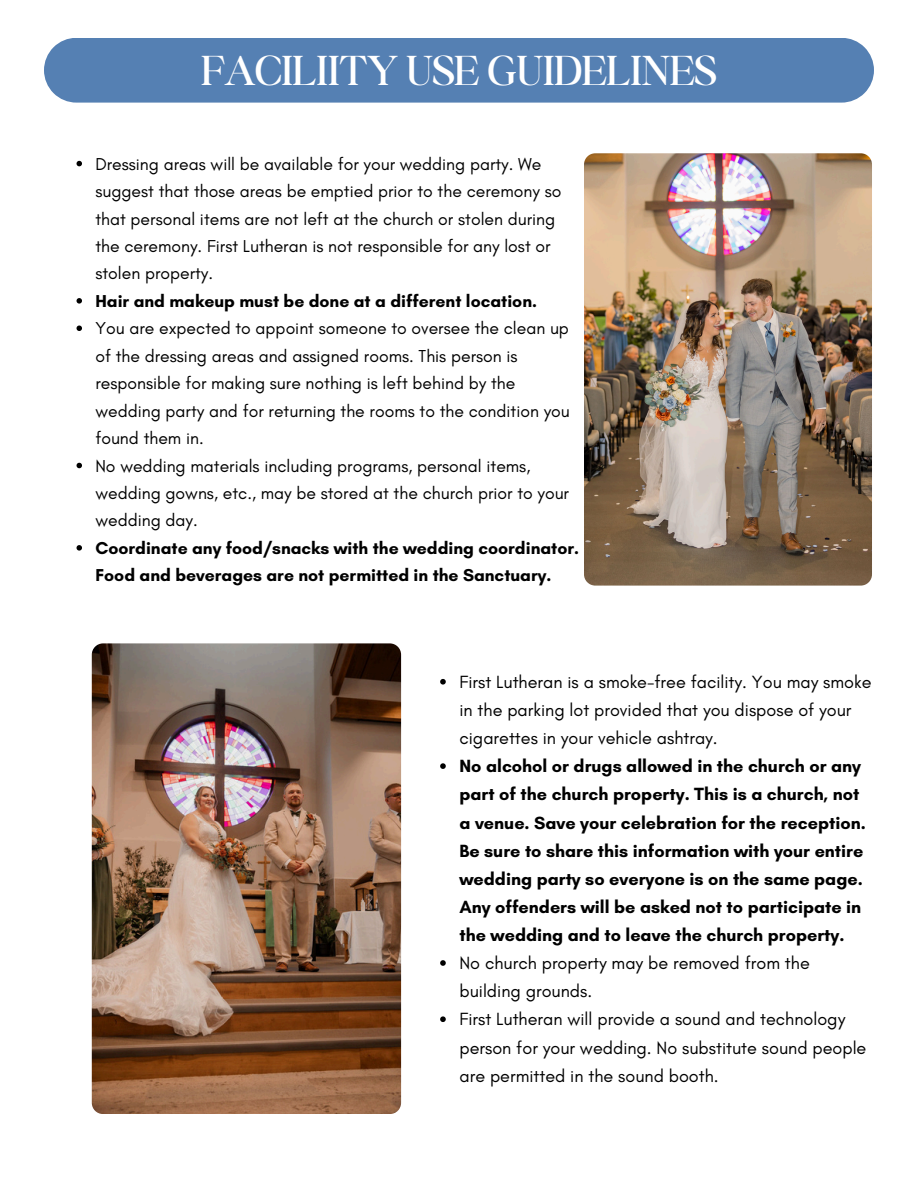
<style>
.page{position:relative;width:918px;height:1188px;background:#fff}
.page>*{position:absolute;margin:0;border:0;box-sizing:border-box;transform-origin:0 0}
.t1{font:300 45px "Boston Angel";color:#fff}
.t2{font:18px/28.2px "Glacial Indifference";color:#000}
.t3{font:700 18px/28.2px "Glacial Indifference";color:#000}
.t4{font:17.55px/27.5px "Glacial Indifference";color:#000}
.t5{font:700 17.55px/27.5px "Glacial Indifference";color:#000}
</style>
<div class="page">
<svg style="left:77px;top:161px;width:5px;height:5px"></svg>
<svg style="left:77px;top:298px;width:5px;height:6px"></svg>
<svg style="left:77px;top:326px;width:5px;height:5px"></svg>
<svg style="left:77px;top:463px;width:5px;height:5px"></svg>
<svg style="left:77px;top:545px;width:5px;height:6px"></svg>
<div style="left:44px;top:38px;width:830px;height:65px;background:#5580b3"></div>
<svg style="left:440px;top:679px;width:6px;height:6px"></svg>
<svg style="left:440px;top:763px;width:6px;height:6px"></svg>
<svg style="left:440px;top:960px;width:6px;height:6px"></svg>
<svg style="left:440px;top:1016px;width:6px;height:6px"></svg>
<img style="left:92px;top:643px;width:309px;height:471px;border-radius:11px">
<img style="left:584px;top:153px;width:288px;height:432px;border-radius:11px">
<p class="t1" style="left:201px;top:43px;width:517px">FACILIITY USE GUIDELINES</p>
<h1 class="t4" style="left:95px;top:150px;width:468px">Dressing areas will be available for your wedding party. We suggest that those areas be emptied prior to the ceremony so that personal items are not left at the church or stolen during the ceremony. First Lutheran is not responsible for any lost or stolen property.</h1>
<p class="t5" style="left:95px;top:287px;width:443px">Hair and makeup must be done at a different location.</p>
<p class="t4" style="left:95px;top:314px;width:476px">You are expected to appoint someone to oversee the clean up of the dressing areas and assigned rooms. This person is responsible for making sure nothing is left behind by the wedding party and for returning the rooms to the condition you found them in.</p>
<p class="t4" style="left:95px;top:452px;width:475px">No wedding materials including programs, personal items, wedding gowns, etc., may be stored at the church prior to your wedding day.</p>
<p class="t5" style="left:95px;top:534px;width:485px">Coordinate any food/snacks with the wedding coordinator.<br>Food and beverages are not permitted in the Sanctuary.</p>
<p class="t2" style="left:459px;top:668px;width:413px">First Lutheran is a smoke-free facility. You may smoke in the parking lot provided that you dispose of your cigarettes in your vehicle ashtray.</p>
<p class="t3" style="left:459px;top:752px;width:408px">No alcohol or drugs allowed in the church or any part of the church property. This is a church, not a venue. Save your celebration for the reception.<br>Be sure to share this information with your entire wedding party so everyone is on the same page.<br>Any offenders will be asked not to participate in the wedding and to leave the church property.</p>
<p class="t2" style="left:459px;top:949px;width:352px">No church property may be removed from the building grounds.</p>
<p class="t2" style="left:459px;top:1005px;width:408px">First Lutheran will provide a sound and technology person for your wedding. No substitute sound people are permitted in the sound booth.</p>
</div>
